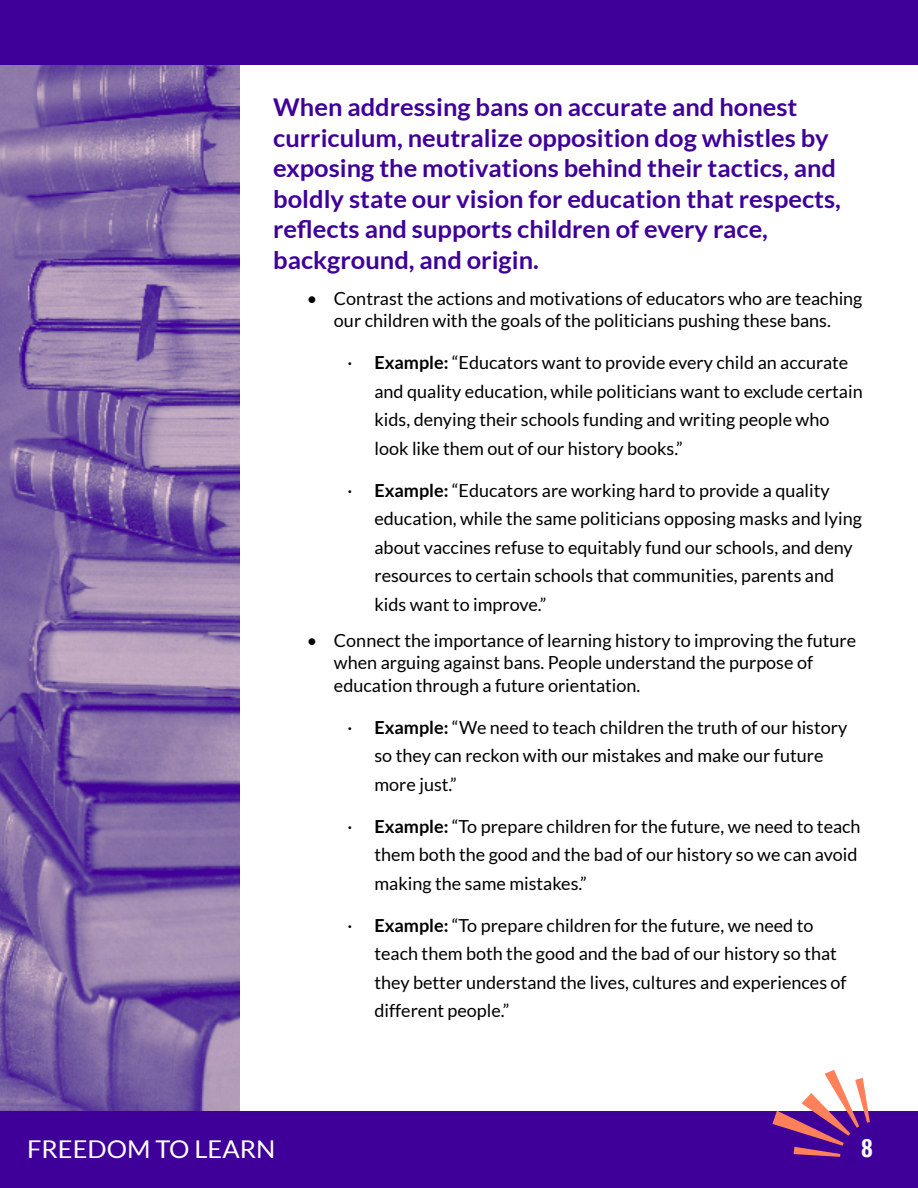
<style>
.page{position:relative;width:918px;height:1188px;background:#fff}
.page>*{position:absolute;margin:0;border:0;box-sizing:border-box;transform-origin:0 0}
.t1{font:25.5px "GT America Cm Bd";color:#fff}
.t2{font:700 24.45px/30.6px "Lato";color:#3f0099;scale:1.04 1}
.t3{font:24.45px "Lato";color:#fff;scale:1.04 1}
.t4{font:18px/28.5px "Lato";color:#000}
.s1{font-weight:700}
</style>
<div class="page">
<img style="left:0;top:64px;width:239px;height:1048px">
<div style="left:0;top:1112px;width:918px;height:76px;background:#3f0099"></div>
<div style="left:0;top:0;width:918px;height:64px;background:#3f0099"></div>
<svg style="left:772px;top:1070px;width:98px;height:87px"></svg>
<p class="t2" style="left:273px;top:91px;width:547px">When addressing bans on accurate and honest curriculum, neutralize opposition dog whistles by exposing the motivations behind their tactics, and boldly state our vision for education that respects, reflects and supports children of every race, background, and origin.</p>
<p class="t4" style="left:307px;top:287px;width:557px;line-height:22.5px;text-align:center">• Contrast the actions and motivations of educators who are teaching our children with the goals of the politicians pushing these bans.</p>
<p class="t4" style="left:374px;top:349px;width:490px;text-indent:-27px">· <span class="s1">Example:</span> “Educators want to provide every child an accurate and quality education, while politicians want to exclude certain kids, denying their schools funding and writing people who look like them out of our history books.”</p>
<p class="t4" style="left:374px;top:476px;width:489px;text-indent:-27px">· <span class="s1">Example:</span> “Educators are working hard to provide a quality education, while the same politicians opposing masks and lying about vaccines refuse to equitably fund our schools, and deny resources to certain schools that communities, parents and kids want to improve.”</p>
<p class="t4" style="left:334px;top:629px;width:524px;line-height:22.5px;text-indent:-27px">• Connect the importance of learning history to improving the future when arguing against bans. People understand the purpose of education through a future orientation.</p>
<p class="t4" style="left:374px;top:713px;width:474px;text-indent:-27px">· <span class="s1">Example:</span> “We need to teach children the truth of our history so they can reckon with our mistakes and make our future more just.”</p>
<p class="t4" style="left:374px;top:812px;width:488px;text-indent:-27px">· <span class="s1">Example:</span> “To prepare children for the future, we need to teach them both the good and the bad of our history so we can avoid making the same mistakes.”</p>
<p class="t4" style="left:374px;top:911px;width:474px;text-indent:-27px">· <span class="s1">Example:</span> “To prepare children for the future, we need to teach them both the good and the bad of our history so that they better understand the lives, cultures and experiences of different people.”</p>
<h2 class="t3" style="left:27px;top:1135px;width:240px">FREEDOM TO LEARN</h2>
<h1 class="t1" style="left:862px;top:1132px;width:13px">8</h1>
</div>
